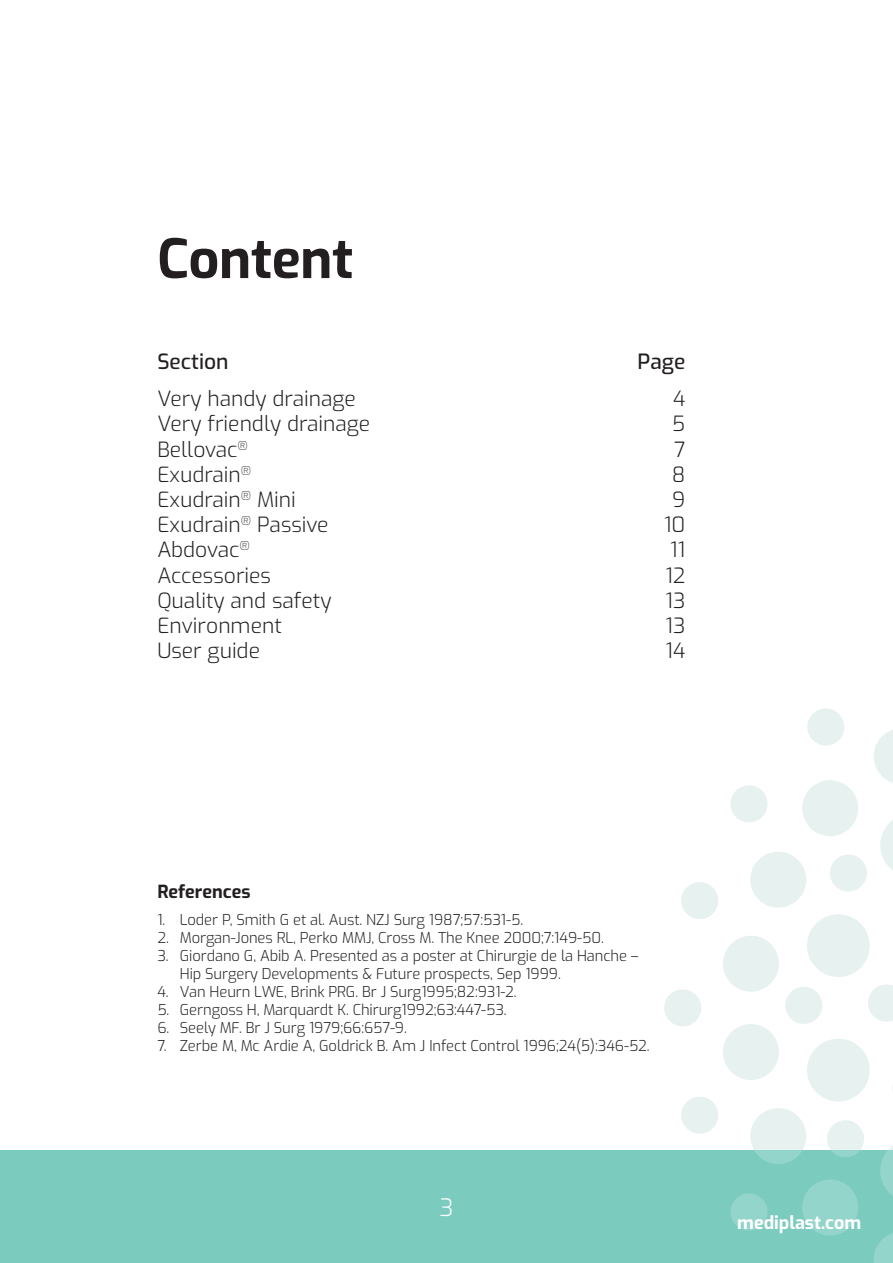
<style>
.page{position:relative;width:893px;height:1263px;background:#fff}
.page>*{position:absolute;margin:0;border:0;box-sizing:border-box;transform-origin:0 0}
.t1{font:700 54px "Exo";letter-spacing:-.005em;color:#231f20}
.t2{font:300 24px "Exo";color:#fff}
.t3{font:300 21px "Exo";color:#231f20}
.t4{font:500 21px "Exo";color:#231f20}
.t5{font:700 18px "Exo";color:#fff}
.t6{font:700 18px "Exo";color:#231f20}
.t7{font:300 15px/18px "Exo";letter-spacing:-.005em;color:#231f20}
</style>
<div class="page">
<div style="left:0;top:1150px;width:893px;height:113px;background:#7bcbbf"></div>
<div style="left:664px;top:989px;width:37px;height:37px;background:#e6f1f0;border-radius:50%"></div>
<svg style="left:679px;top:708px;width:214px;height:555px"></svg>
<p class="t1" style="left:157px;top:218px;width:197px">Content</p>
<p class="t4" style="left:157px;top:346px;width:73px">Section</p>
<p class="t4" style="left:638px;top:346px;width:49px">Page</p>
<p class="t3" style="left:157px;top:383px;width:200px">Very handy drainage</p>
<p class="t3" style="left:673px;top:383px;width:14px">4</p>
<p class="t3" style="left:157px;top:408px;width:215px">Very friendly drainage</p>
<p class="t3" style="left:672px;top:408px;width:15px">5</p>
<p class="t3" style="left:157px;top:434px;width:92px">Bellovac<sup>®</sup></p>
<p class="t3" style="left:674px;top:434px;width:13px">7</p>
<p class="t3" style="left:157px;top:459px;width:95px">Exudrain<sup>®</sup></p>
<p class="t3" style="left:672px;top:459px;width:15px">8</p>
<p class="t3" style="left:157px;top:484px;width:140px">Exudrain<sup>®</sup> Mini</p>
<p class="t3" style="left:672px;top:484px;width:15px">9</p>
<p class="t3" style="left:157px;top:509px;width:173px">Exudrain<sup>®</sup> Passive</p>
<p class="t3" style="left:664px;top:509px;width:23px">10</p>
<p class="t3" style="left:157px;top:534px;width:94px">Abdovac<sup>®</sup></p>
<p class="t3" style="left:670px;top:534px;width:17px">11</p>
<p class="t3" style="left:157px;top:560px;width:115px">Accessories</p>
<p class="t3" style="left:665px;top:560px;width:22px">12</p>
<p class="t3" style="left:157px;top:585px;width:176px">Quality and safety</p>
<p class="t3" style="left:665px;top:585px;width:21px">13</p>
<p class="t3" style="left:157px;top:610px;width:126px">Environment</p>
<p class="t3" style="left:665px;top:610px;width:21px">13</p>
<p class="t3" style="left:157px;top:635px;width:104px">User guide</p>
<p class="t3" style="left:665px;top:635px;width:21px">14</p>
<p class="t6" style="left:157px;top:878px;width:95px">References</p>
<p class="t7" style="left:157px;top:910px;width:367px">1. Loder P, Smith G et al. Aust. NZJ Surg 1987;57:531-5.</p>
<p class="t7" style="left:157px;top:928px;width:448px">2. Morgan-Jones RL, Perko MMJ, Cross M. The Knee 2000;7:149-50.</p>
<p class="t7" style="left:180px;top:946px;width:460px;text-indent:-23px">3. Giordano G, Abib A. Presented as a poster at Chirurgie de la Hanche –<br>Hip Surgery Developments &amp; Future prospects, Sep 1999.</p>
<p class="t7" style="left:157px;top:982px;width:361px">4. Van Heurn LWE, Brink PRG. Br J Surg1995;82:931-2.</p>
<p class="t7" style="left:157px;top:1000px;width:351px">5. Gerngoss H, Marquardt K. Chirurg1992;63:447-53.</p>
<p class="t7" style="left:157px;top:1018px;width:251px">6. Seely MF. Br J Surg 1979;66:657-9.</p>
<p class="t7" style="left:157px;top:1036px;width:494px">7. Zerbe M, Mc Ardie A, Goldrick B. Am J Infect Control 1996;24(5):346-52.</p>
<h2 class="t2" style="left:439px;top:1189px;width:16px">3</h2>
<p class="t5" style="left:737px;top:1208px;width:125px">mediplast.com</p>
</div>
